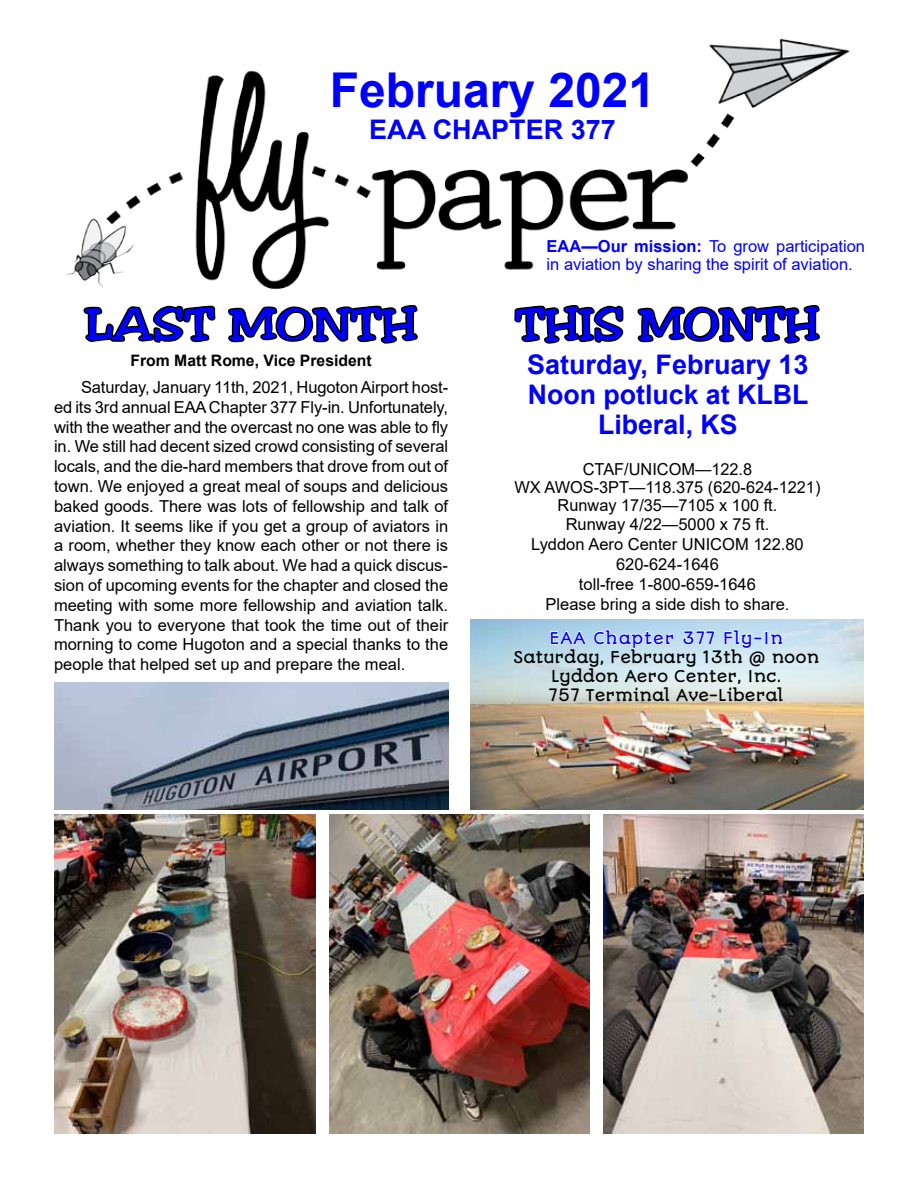
<style>
.page{position:relative;width:918px;height:1188px;background:#fff}
.page>*{position:absolute;margin:0;border:0;box-sizing:border-box;transform-origin:0 0}
.t1{font:700 48px "Arial";color:#00f}
.t2{font:45px "Jester";color:#00f;scale:1.2 1}
.t3{font:45px "Jester";color:#00f;scale:1.25 1}
.t4{font:700 27px/30px "Arial";color:#00f;text-align:center}
.t5{font:16.5px/19.8px "Arial";color:#000;text-align:center}
.t6{font:16.5px/18px "Arial";color:#00f}
.t7{font:15.75px/18.9px "Autour One";color:#000;text-align:center}
.t8{font:700 15.75px "Arial";color:#000}
.t9{font:15.75px "Autour One";letter-spacing:.06em;color:#00f}
.s1{font-weight:700}
</style>
<div class="page">
<img style="left:66px;top:38px;width:784px;height:252px">
<svg style="left:514px;top:305px;width:110px;height:39px"></svg>
<svg style="left:637px;top:305px;width:183px;height:39px"></svg>
<img style="left:471px;top:620px;width:392px;height:189px">
<svg style="left:549px;top:627px;width:38px;height:26px"></svg>
<svg style="left:593px;top:629px;width:82px;height:20px"></svg>
<svg style="left:682px;top:630px;width:34px;height:16px"></svg>
<svg style="left:723px;top:629px;width:61px;height:53px;background:#d9ebf4"></svg>
<svg style="left:83px;top:305px;width:133px;height:38px"></svg>
<svg style="left:228px;top:305px;width:190px;height:39px"></svg>
<img style="left:54px;top:814px;width:262px;height:320px">
<img style="left:54px;top:682px;width:394px;height:127px">
<img style="left:329px;top:814px;width:261px;height:320px">
<img style="left:603px;top:814px;width:260px;height:320px">
<h1 class="t1" style="left:330px;top:56px;width:327px">February 2021</h1>
<h3 class="t4" style="left:369px;top:115px;width:248px">EAA CHAPTER 377</h3>
<h2 class="t3" style="left:85px;top:298px;width:267px">LAST MONTH</h2>
<p class="t8" style="left:130px;top:349px;width:243px">From Matt Rome, Vice President</p>
<p class="t5" style="left:54px;top:377px;width:396px;text-align:justify;text-indent:27px">Saturday, January 11th, 2021, Hugoton Airport host&shy;ed its 3rd annual EAA Chapter 377 Fly-in. Unfortunately, with the weather and the overcast no one was able to fly in. We still had decent sized crowd consisting of several locals, and the die-hard members that drove from out of town. We enjoyed a great meal of soups and delicious baked goods. There was lots of fellowship and talk of aviation. It seems like if you get a group of aviators in a room, whether they know each other or not there is always something to talk about. We had a quick discus&shy;sion of upcoming events for the chapter and closed the meeting with some more fellowship and aviation talk.<br>Thank you to everyone that took the time out of their morning to come Hugoton and a special thanks to the people that helped set up and prepare the meal.</p>
<p class="t6" style="left:547px;top:237px;width:320px"><span class="s1">EAA—Our mission:</span> To grow participation in aviation by sharing the spirit of aviation.</p>
<h2 class="t2" style="left:516px;top:298px;width:254px">THIS MONTH</h2>
<h3 class="t4" style="left:527px;top:350px;width:283px">Saturday, February 13<br>Noon potluck at KLBL<br>Liberal, KS</h3>
<p class="t5" style="left:515px;top:460px;width:307px;line-height:18px">CTAF/UNICOM—122.8<br>WX AWOS-3PT—118.375 (620-624-1221)<br>Runway 17/35—7105 x 100 ft.</p>
<p class="t5" style="left:531px;top:515px;width:274px">Runway 4/22—5000 x 75 ft.<br>Lyddon Aero Center UNICOM 122.80<br>620-624-1646<br>toll-free 1-800-659-1646<br>Please bring a side dish to share.</p>
<p class="t9" style="left:549px;top:628px;width:235px">EAA Chapter 377 Fly-In</p>
<p class="t7" style="left:513px;top:648px;width:308px">Saturday, February 13th @ noon<br>Lyddon Aero Center, Inc.<br>757 Terminal Ave-Liberal</p>
</div>
